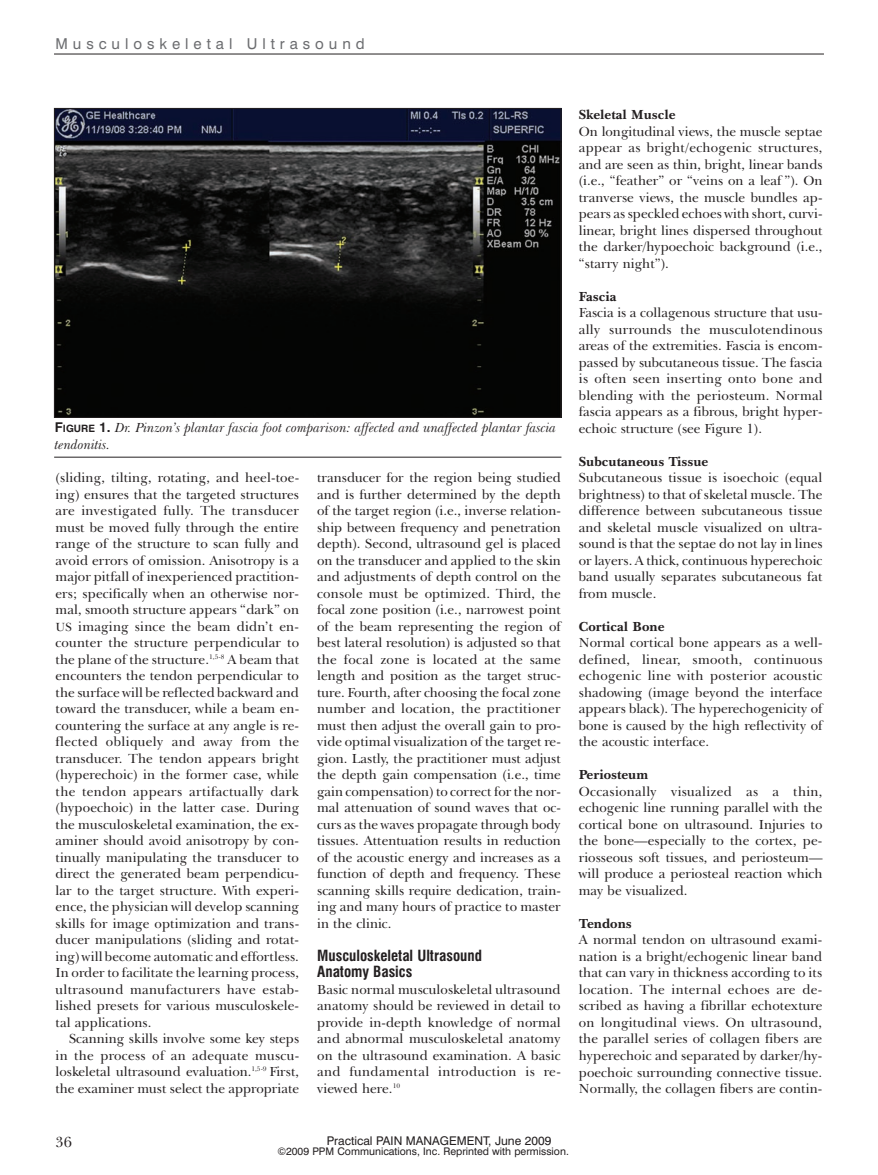
<style>
.page{position:relative;width:878px;height:1175px;background:#fff}
.page>*{position:absolute;margin:0;border:0;box-sizing:border-box;transform-origin:0 0}
.t1{font:700 condensed 15px/16.5px "Swiss 721 BT";color:#231f20}
.t2{font:15px "Swiss 721 BT";letter-spacing:.33em;color:#6c6d70}
.t3{font:15px "New Baskerville IT Cby BT";color:#231f20}
.t4{font:13.5px/16.5px "New Baskerville IT Cby BT";color:#231f20;text-align:justify}
.t5{font:italic 13.5px/16.5px "New Baskerville IT Cby BT";color:#231f20}
.t6{font:700 13.5px "New Baskerville IT Cby BT";color:#231f20}
.t7{font:12px "Swiss 721 BT";color:#231f20}
.t8{font:10.5px "Swiss 721 BT";color:#231f20}
.s1{font-family:"Swiss 721 BT";font-weight:700;font-style:normal}
.s2{font-family:"Swiss 721 BT";font-weight:700;font-style:normal;font-size:10.2px}
.s3{font-size:12.15px}
</style>
<div class="page">
<hr style="left:54px;top:54px;width:770px;height:1px;background:#231f20">
<img style="left:56px;top:110px;width:503px;height:306px">
<div style="left:54px;top:108px;width:507px;height:310px;border:1px solid #231f20"></div>
<hr style="left:54px;top:457px;width:507px;height:1px;background:#231f20">
<p class="t2" style="left:56px;top:38px;width:311px">Musculoskeletal Ultrasound</p>
<p class="t5" style="left:55px;top:421px;width:503px"><span class="s1">F</span><span class="s2">IGURE</span> <span class="s1">1.</span> Dr. Pinzon’s plantar fascia foot comparison: affected and unaffected plantar fascia tendonitis.</p>
<p class="t4" style="left:56px;top:471px;width:245px">(sliding, tilting, rotating, and heel-toe&shy;ing) ensures that the targeted structures are investigated fully. The transducer must be moved fully through the entire range of the structure to scan fully and avoid errors of omission. Anisotropy is a major pitfall of inexperienced practition&shy;ers; specifically when an otherwise nor&shy;mal, smooth structure appears “dark” on <span class="s3">US</span> imaging since the beam didn’t en&shy;counter the structure perpendicular to the plane of the structure.<sup>1,5-8</sup> A beam that encounters the tendon perpendicular to the surface will be reflected backward and toward the transducer, while a beam en&shy;countering the surface at any angle is re&shy;flected obliquely and away from the transducer. The tendon appears bright (hyperechoic) in the former case, while the tendon appears artifactually dark (hypoechoic) in the latter case. During the musculoskeletal examination, the ex&shy;aminer should avoid anisotropy by con&shy;tinually manipulating the transducer to direct the generated beam perpendicu&shy;lar to the target structure. With experi&shy;ence, the physician will develop scanning skills for image optimization and trans&shy;ducer manipulations (sliding and rotat&shy;ing) will become automatic and effortless.<br>In order to facilitate the learning process, ultrasound manufacturers have estab&shy;lished presets for various musculoskele&shy;tal applications.</p>
<p class="t4" style="left:55px;top:1032px;width:245px;text-indent:14px">Scanning skills involve some key steps in the process of an adequate muscu&shy;loskeletal ultrasound evaluation.<sup>1,5-9</sup> First, the examiner must select the appropriate</p>
<p class="t4" style="left:317px;top:471px;width:245px">transducer for the region being studied and is further determined by the depth of the target region (i.e., inverse relation&shy;ship between frequency and penetration depth). Second, ultrasound gel is placed on the transducer and applied to the skin and adjustments of depth control on the console must be optimized. Third, the focal zone position (i.e., narrowest point of the beam representing the region of best lateral resolution) is adjusted so that the focal zone is located at the same length and position as the target struc&shy;ture. Fourth, after choosing the focal zone number and location, the practitioner must then adjust the overall gain to pro&shy;vide optimal visualization of the target re&shy;gion. Lastly, the practitioner must adjust the depth gain compensation (i.e., time gain compensation) to correct for the nor&shy;mal attenuation of sound waves that oc&shy;curs as the waves propagate through body tissues. Attentuation results in reduction of the acoustic energy and increases as a function of depth and frequency. These scanning skills require dedication, train&shy;ing and many hours of practice to master in the clinic.</p>
<p class="t1" style="left:317px;top:948px;width:166px">Musculoskeletal Ultrasound<br>Anatomy Basics</p>
<p class="t4" style="left:317px;top:982px;width:245px">Basic normal musculoskeletal ultrasound anatomy should be reviewed in detail to provide in-depth knowledge of normal and abnormal musculoskeletal anatomy on the ultrasound examination. A basic and fundamental introduction is re&shy;viewed here.<sup>10</sup></p>
<p class="t6" style="left:579px;top:110px;width:98px">Skeletal Muscle</p>
<p class="t4" style="left:579px;top:125px;width:245px">On longitudinal views, the muscle septae appear as bright/echogenic structures, and are seen as thin, bright, linear bands (i.e., “feather” or “veins on a leaf ”). On tranverse views, the muscle bundles ap&shy;pears as speckled echoes with short, curvi&shy;linear, bright lines dispersed throughout the darker/hypoechoic background (i.e., “starry night”).</p>
<p class="t6" style="left:579px;top:291px;width:39px">Fascia</p>
<p class="t4" style="left:579px;top:306px;width:245px">Fascia is a collagenous structure that usu&shy;ally surrounds the musculotendinous areas of the extremities. Fascia is encom&shy;passed by subcutaneous tissue. The fascia is often seen inserting onto bone and blending with the periosteum. Normal fascia appears as a fibrous, bright hyper&shy;echoic structure (see Figure 1).</p>
<p class="t6" style="left:579px;top:456px;width:131px">Subcutaneous Tissue</p>
<p class="t4" style="left:579px;top:471px;width:245px">Subcutaneous tissue is isoechoic (equal brightness) to that of skeletal muscle. The difference between subcutaneous tissue and skeletal muscle visualized on ultra&shy;sound is that the septae do not lay in lines or layers. A thick, continuous hyperechoic band usually separates subcutaneous fat from muscle.</p>
<p class="t6" style="left:579px;top:621px;width:87px">Cortical Bone</p>
<p class="t4" style="left:579px;top:636px;width:245px">Normal cortical bone appears as a well&shy;defined, linear, smooth, continuous echogenic line with posterior acoustic shadowing (image beyond the interface appears black). The hyperechogenicity of bone is caused by the high reflectivity of the acoustic interface.</p>
<p class="t6" style="left:579px;top:770px;width:71px">Periosteum</p>
<p class="t4" style="left:579px;top:784px;width:245px">Occasionally visualized as a thin, echogenic line running parallel with the cortical bone on ultrasound. Injuries to the bone—especially to the cortex, pe&shy;riosseous soft tissues, and periosteum— will produce a periosteal reaction which may be visualized.</p>
<p class="t6" style="left:579px;top:918px;width:54px">Tendons</p>
<p class="t4" style="left:579px;top:933px;width:245px">A normal tendon on ultrasound exami&shy;nation is a bright/echogenic linear band that can vary in thickness according to its location. The internal echoes are de&shy;scribed as having a fibrillar echotexture on longitudinal views. On ultrasound, the parallel series of collagen fibers are hyperechoic and separated by darker/hy&shy;poechoic surrounding connective tissue.<br>Normally, the collagen fibers are contin-</p>
<p class="t3" style="left:56px;top:1136px;width:18px">36</p>
<p class="t7" style="left:326px;top:1135px;width:226px">Practical PAIN MANAGEMENT, June 2009</p>
<p class="t8" style="left:277px;top:1147px;width:293px">©2009 PPM Communications, Inc. Reprinted with permission.</p>
</div>
